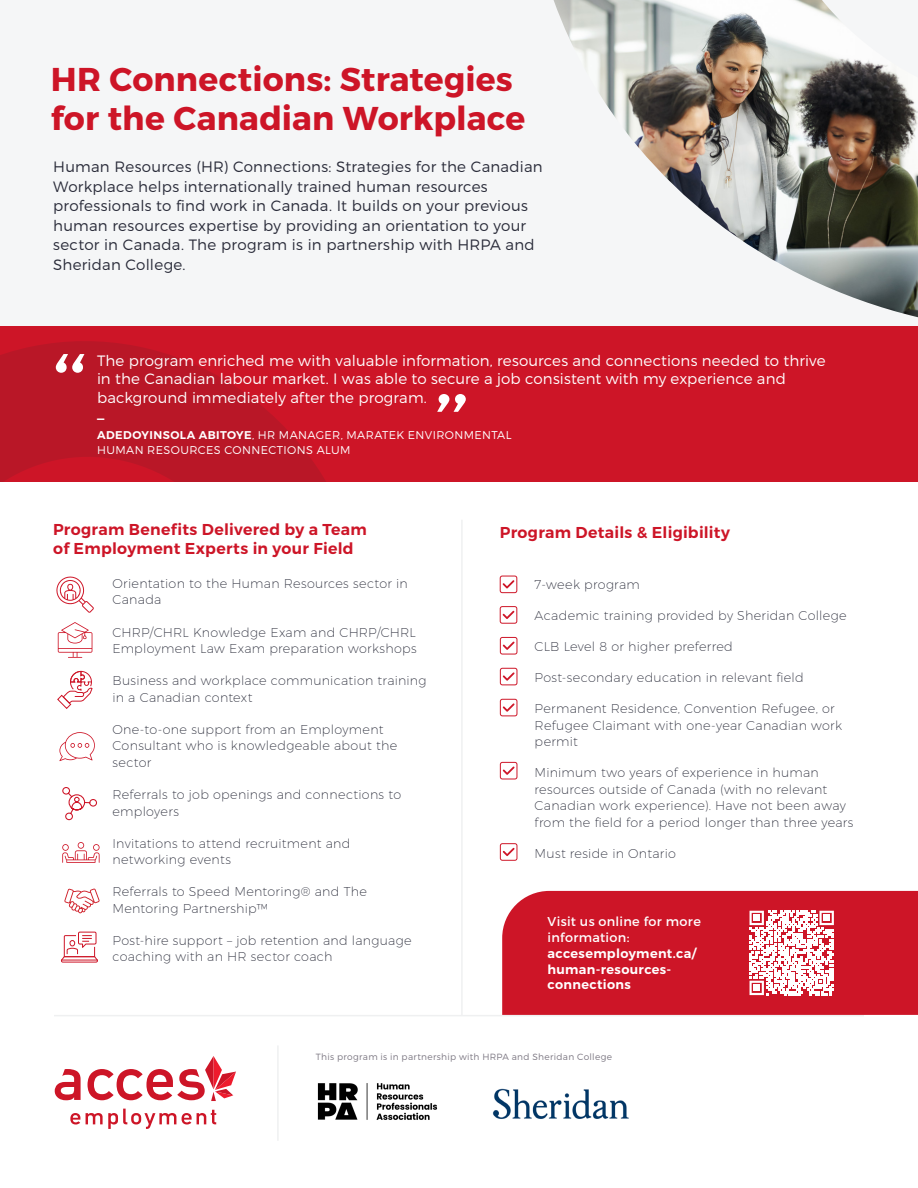
<style>
.page{position:relative;width:918px;height:1188px;background:#fff}
.page>*{position:absolute;margin:0;border:0;box-sizing:border-box;transform-origin:0 0}
.t1{font:700 33px/39px "Montserrat";letter-spacing:.005em;color:#cd1527}
.t2{font:18px "Montserrat";color:#fff}
.t3{font:600 15.75px "Montserrat";letter-spacing:.015em;color:#cd1527}
.Body_Copy{font:300 15px/19.5px "Montserrat";letter-spacing:.015em;color:#292b39}
.t4{font:300 15px/18.8px "Montserrat";letter-spacing:.005em;color:#fff}
.CTA2{font:600 12.9px/15.8px "Montserrat";letter-spacing:.03em;color:#fff}
.CTA2-2{font:12.9px/15.8px "Montserrat";letter-spacing:.025em;color:#fff}
.Bullets{font:200 12.75px/16.5px "Montserrat";letter-spacing:.02em;color:#292b39}
.Captions{font:300 11.25px "Montserrat";letter-spacing:.035em;color:#fff}
.Captions-2{font:300 9px "Montserrat";letter-spacing:.035em;color:#7c7782}
.s1{font-weight:600}
</style>
<div class="page">
<div style="left:0;top:325px;width:918px;height:157px;background:#cd1527"></div>
<svg style="left:0;top:341px;width:326px;height:141px;fill:#b91727"></svg>
<hr style="left:54px;top:1015px;width:810px;height:1px;background:#eff0f1">
<hr style="left:461px;top:520px;width:2px;height:496px;background:#eff0f1">
<svg style="left:500px;top:576px;width:17px;height:17px"></svg>
<svg style="left:500px;top:606px;width:17px;height:18px"></svg>
<svg style="left:500px;top:637px;width:17px;height:18px"></svg>
<svg style="left:500px;top:668px;width:17px;height:17px"></svg>
<svg style="left:62px;top:842px;width:38px;height:21px"></svg>
<svg style="left:58px;top:622px;width:34px;height:36px"></svg>
<svg style="left:59px;top:732px;width:36px;height:29px"></svg>
<svg style="left:62px;top:787px;width:35px;height:34px"></svg>
<svg style="left:61px;top:931px;width:37px;height:32px"></svg>
<svg style="left:500px;top:699px;width:17px;height:17px"></svg>
<svg style="left:56px;top:354px;width:28px;height:19px"></svg>
<svg style="left:437px;top:394px;width:29px;height:18px"></svg>
<svg style="left:55px;top:1069px;width:26px;height:31px"></svg>
<svg style="left:88px;top:1056px;width:148px;height:45px"></svg>
<svg style="left:70px;top:1113px;width:10px;height:12px"></svg>
<svg style="left:86px;top:1109px;width:90px;height:20px"></svg>
<svg style="left:182px;top:1110px;width:34px;height:15px"></svg>
<div style="left:502px;top:891px;width:416px;height:124px;background:#cd1527"></div>
<div style="left:0;top:0;width:918px;height:325px;background:#f5f6f7"></div>
<img style="left:554px;top:0;width:364px;height:317px">
<hr style="left:277px;top:1045px;width:2px;height:96px;background:#eff0f1">
<svg style="left:57px;top:670px;width:36px;height:39px"></svg>
<svg style="left:64px;top:889px;width:36px;height:24px"></svg>
<svg style="left:500px;top:762px;width:17px;height:17px"></svg>
<svg style="left:500px;top:843px;width:17px;height:18px"></svg>
<svg style="left:750px;top:911px;width:84px;height:84px"></svg>
<img style="left:317px;top:1083px;width:121px;height:37px">
<img style="left:492px;top:1088px;width:137px;height:31px">
<svg style="left:56px;top:576px;width:38px;height:37px"></svg>
<h1 class="t1" style="left:51px;top:60px;width:476px">HR Connections: Strategies for the Canadian Workplace</h1>
<p class="Body_Copy" style="left:53px;top:157px;width:491px">Human Resources (HR) Connections: Strategies for the Canadian Workplace helps internationally trained human resources professionals to find work in Canada. It builds on your previous human resources expertise by providing an orientation to your sector in Canada. The program is in partnership with HRPA and Sheridan College.</p>
<p class="t4" style="left:97px;top:351px;width:730px">The program enriched me with valuable information, resources and connections needed to thrive in the Canadian labour market. I was able to secure a job consistent with my experience and background immediately after the program.</p>
<p class="t2" style="left:97px;top:407px;width:9px">–</p>
<p class="Captions" style="left:97px;top:428px;width:416px"><span class="s1">ADEDOYINSOLA ABITOYE</span>, HR MANAGER, MARATEK ENVIRONMENTAL</p>
<p class="Captions" style="left:97px;top:443px;width:255px">HUMAN RESOURCES CONNECTIONS ALUM</p>
<h2 class="t3" style="left:53px;top:520px;width:315px">Program Benefits Delivered by a Team</h2>
<h2 class="t3" style="left:53px;top:539px;width:302px">of Employment Experts in your Field</h2>
<p class="Bullets" style="left:112px;top:575px;width:297px">Orientation to the Human Resources sector in<br>Canada</p>
<p class="Bullets" style="left:112px;top:623px;width:306px">CHRP/CHRL Knowledge Exam and CHRP/CHRL<br>Employment Law Exam preparation workshops</p>
<p class="Bullets" style="left:112px;top:672px;width:316px">Business and workplace communication training in a Canadian context</p>
<p class="Bullets" style="left:112px;top:721px;width:286px">One-to-one support from an Employment<br>Consultant who is knowledgeable about the sector</p>
<p class="Bullets" style="left:112px;top:786px;width:290px">Referrals to job openings and connections to employers</p>
<p class="Bullets" style="left:112px;top:835px;width:239px">Invitations to attend recruitment and networking events</p>
<p class="Bullets" style="left:112px;top:883px;width:256px">Referrals to Speed Mentoring® and The</p>
<p class="Bullets" style="left:112px;top:900px;width:157px">Mentoring Partnership™</p>
<p class="Bullets" style="left:112px;top:932px;width:301px">Post-hire support – job retention and language coaching with an HR sector coach</p>
<h2 class="t3" style="left:500px;top:522px;width:232px">Program Details &amp; Eligibility</h2>
<p class="Bullets" style="left:535px;top:576px;width:107px">7-week program</p>
<p class="Bullets" style="left:535px;top:607px;width:314px">Academic training provided by Sheridan College</p>
<p class="Bullets" style="left:535px;top:638px;width:200px">CLB Level 8 or higher preferred</p>
<p class="Bullets" style="left:535px;top:669px;width:271px">Post-secondary education in relevant field</p>
<p class="Bullets" style="left:535px;top:700px;width:309px">Permanent Residence, Convention Refugee, or<br>Refugee Claimant with one-year Canadian work permit</p>
<p class="Bullets" style="left:535px;top:764px;width:320px">Minimum two years of experience in human resources outside of Canada (with no relevant Canadian work experience). Have not been away from the field for a period longer than three years</p>
<p class="Bullets" style="left:535px;top:845px;width:143px">Must reside in Ontario</p>
<p class="CTA2-2" style="left:548px;top:914px;width:155px">Visit us online for more information:</p>
<p class="CTA2" style="left:548px;top:946px;width:150px">accesemployment.ca/ human-resources&shy;connections</p>
<p class="Captions-2" style="left:316px;top:1051px;width:298px">This program is in partnership with HRPA and Sheridan College</p>
</div>
